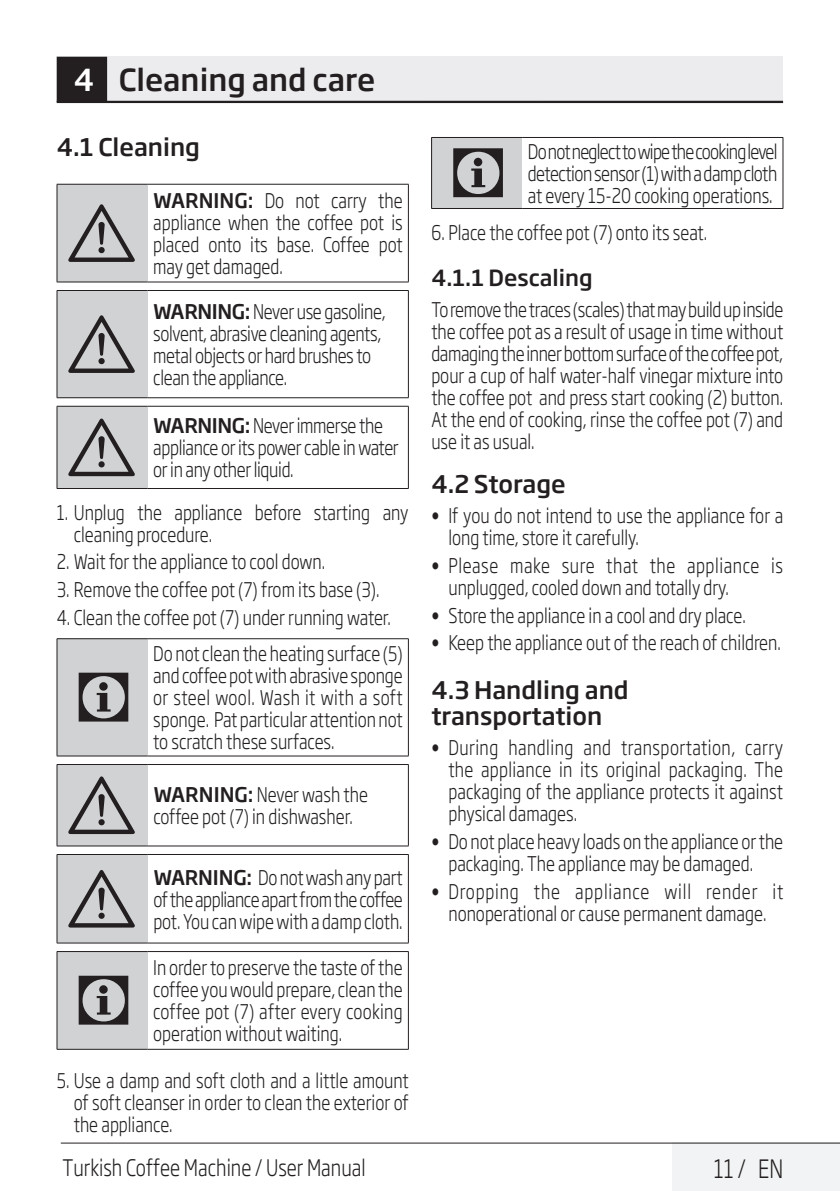
<style>
.page{position:relative;width:840px;height:1191px;background:#fff}
.page>*{position:absolute;margin:0;border:0;box-sizing:border-box;transform-origin:0 0}
.semboller{font:72px "ZIWARNUN";color:#231f20}
.Unite_Baslik_Icerik{font:500 30px "Soho Gothic Pro";color:#231f20}
.t1{font:300 25px "Soho Gothic Pro";color:#231f20;scale:.8 1}
.Alt_Baslik_Icerik{font:500 24px/26px "Soho Gothic Pro";color:#231f20}
.t2{font:300 22.4px "Soho Gothic Pro";color:#231f20;scale:.8 1}
.Alt_Baslik_Alti_Icer{font:500 22px "Soho Gothic Pro";color:#231f20}
.Duz_Metin{font:300 20px/22px "Soho Gothic Pro";color:#231f20;text-align:justify;scale:.8 1}
.Duz_Metin-2{font:300 20px/22px "Soho Gothic Pro";letter-spacing:-.02em;color:#231f20;scale:.8 1}
.s1{color:#fff}
.s2{font-weight:500}
.s3{font-family:"Helvetica Neue LT Pro";font-weight:700;font-stretch:condensed}
</style>
<div class="page">
<div style="left:672px;top:1142px;width:167px;height:49px;background:#f2f3f4"></div>
<hr style="left:61px;top:1142px;width:778px;height:1px;background:#231f20">
<div style="left:57px;top:57px;width:725px;height:45px;background:#ececee"></div>
<hr style="left:57px;top:101px;width:725px;height:2px;background:#231f20">
<div style="left:58px;top:58px;width:48px;height:43px;background:#231f20"></div>
<div style="left:57px;top:57px;width:50px;height:45px;border:2px solid #231f20"></div>
<div style="left:57px;top:184px;width:90px;height:98px;background:#d1d2d4"></div>
<hr style="left:147px;top:184px;width:261px;height:1px;background:#231f20">
<hr style="left:408px;top:184px;width:1px;height:98px;background:#231f20">
<hr style="left:147px;top:282px;width:261px;height:1px;background:#231f20">
<hr style="left:57px;top:282px;width:90px;height:1px;background:#231f20">
<hr style="left:57px;top:184px;width:90px;height:1px;background:#231f20">
<hr style="left:57px;top:184px;width:1px;height:98px;background:#231f20">
<div style="left:57px;top:290px;width:90px;height:108px;background:#d1d2d4"></div>
<hr style="left:147px;top:290px;width:261px;height:1px;background:#231f20">
<hr style="left:408px;top:291px;width:1px;height:106px;background:#231f20">
<hr style="left:147px;top:397px;width:261px;height:1px;background:#231f20">
<hr style="left:57px;top:397px;width:90px;height:1px;background:#231f20">
<hr style="left:57px;top:290px;width:90px;height:1px;background:#231f20">
<hr style="left:57px;top:291px;width:1px;height:106px;background:#231f20">
<div style="left:57px;top:406px;width:90px;height:82px;background:#d1d2d4"></div>
<hr style="left:147px;top:406px;width:261px;height:1px;background:#231f20">
<hr style="left:408px;top:406px;width:1px;height:82px;background:#231f20">
<hr style="left:147px;top:488px;width:261px;height:1px;background:#231f20">
<hr style="left:57px;top:488px;width:90px;height:1px;background:#231f20">
<hr style="left:57px;top:406px;width:90px;height:1px;background:#231f20">
<hr style="left:57px;top:406px;width:1px;height:82px;background:#231f20">
<div style="left:57px;top:638px;width:90px;height:118px;background:#d1d2d4"></div>
<hr style="left:147px;top:638px;width:261px;height:1px;background:#231f20">
<hr style="left:408px;top:639px;width:1px;height:116px;background:#231f20">
<hr style="left:147px;top:755px;width:261px;height:1px;background:#231f20">
<hr style="left:57px;top:755px;width:90px;height:1px;background:#231f20">
<hr style="left:57px;top:638px;width:90px;height:1px;background:#231f20">
<hr style="left:57px;top:639px;width:1px;height:116px;background:#231f20">
<div style="left:57px;top:764px;width:91px;height:82px;background:#d1d2d4"></div>
<hr style="left:148px;top:764px;width:260px;height:1px;background:#231f20">
<hr style="left:408px;top:764px;width:1px;height:81px;background:#231f20">
<hr style="left:148px;top:845px;width:260px;height:1px;background:#231f20">
<hr style="left:57px;top:845px;width:91px;height:1px;background:#231f20">
<hr style="left:57px;top:764px;width:91px;height:1px;background:#231f20">
<hr style="left:57px;top:764px;width:1px;height:81px;background:#231f20">
<div style="left:57px;top:854px;width:91px;height:89px;background:#d1d2d4"></div>
<hr style="left:148px;top:854px;width:260px;height:1px;background:#231f20">
<hr style="left:408px;top:854px;width:1px;height:88px;background:#231f20">
<hr style="left:148px;top:942px;width:260px;height:1px;background:#231f20">
<hr style="left:57px;top:942px;width:91px;height:1px;background:#231f20">
<hr style="left:57px;top:854px;width:91px;height:1px;background:#231f20">
<hr style="left:57px;top:854px;width:1px;height:88px;background:#231f20">
<div style="left:57px;top:951px;width:90px;height:98px;background:#d1d2d4"></div>
<hr style="left:147px;top:951px;width:261px;height:1px;background:#231f20">
<hr style="left:408px;top:951px;width:1px;height:98px;background:#231f20">
<hr style="left:147px;top:1049px;width:261px;height:1px;background:#231f20">
<hr style="left:57px;top:1049px;width:90px;height:1px;background:#231f20">
<hr style="left:57px;top:951px;width:90px;height:1px;background:#231f20">
<hr style="left:57px;top:951px;width:1px;height:98px;background:#231f20">
<div style="left:431px;top:137px;width:91px;height:71px;background:#d1d2d4"></div>
<hr style="left:522px;top:137px;width:260px;height:1px;background:#231f20">
<hr style="left:782px;top:138px;width:1px;height:70px;background:#231f20">
<hr style="left:522px;top:208px;width:260px;height:1px;background:#231f20">
<hr style="left:431px;top:208px;width:91px;height:1px;background:#231f20">
<hr style="left:431px;top:137px;width:91px;height:1px;background:#231f20">
<hr style="left:431px;top:138px;width:1px;height:70px;background:#231f20">
<p class="Unite_Baslik_Icerik" style="left:74px;top:57px;width:303px"><span class="s1">4</span> Cleaning and care</p>
<p class="Alt_Baslik_Icerik" style="left:57px;top:133px;width:145px">4.1 Cleaning</p>
<p class="semboller" style="left:68px;top:195px;width:71px">A</p>
<p class="Duz_Metin" style="left:153px;top:188px;width:313px"><span class="s2">WARNING:</span> Do not carry the appliance when the coffee pot is placed onto its base. Coffee pot may get damaged.</p>
<p class="semboller" style="left:68px;top:306px;width:71px">A</p>
<p class="Duz_Metin-2" style="left:153px;top:299px;width:292px"><span class="s2">WARNING:</span>Never use gasoline, solvent, abrasive cleaning agents, metal objects or hard brushes to clean the appliance.</p>
<p class="semboller" style="left:68px;top:409px;width:71px">A</p>
<p class="Duz_Metin-2" style="left:153px;top:414px;width:308px"><span class="s2">WARNING:</span>Never immerse the appliance or its power cable in water or in any other liquid.</p>
<p class="Duz_Metin" style="left:74px;top:500px;width:420px;text-indent:-17px">1. Unplug the appliance before starting any cleaning procedure.</p>
<p class="Duz_Metin" style="left:57px;top:550px;width:337px">2. Wait for the appliance to cool down.</p>
<p class="Duz_Metin" style="left:57px;top:577px;width:405px">3. Remove the coffee pot (7) from its base (3).</p>
<p class="Duz_Metin" style="left:57px;top:605px;width:419px">4. Clean the coffee pot (7) under running water.</p>
<p class="semboller" style="left:74px;top:659px;width:63px">C</p>
<p class="Duz_Metin" style="left:153px;top:641px;width:313px">Do not clean the heating surface (5) and coffee pot with abrasive sponge or steel wool. Wash it with a soft sponge. Pat particular attention not to scratch these surfaces.</p>
<p class="semboller" style="left:68px;top:767px;width:71px">A</p>
<p class="Duz_Metin" style="left:153px;top:782px;width:269px"><span class="s2">WARNING:</span> Never wash the coffee pot (7) in dishwasher.</p>
<p class="semboller" style="left:68px;top:860px;width:71px">A</p>
<p class="Duz_Metin" style="left:153px;top:865px;width:313px"><span class="s2">WARNING:</span> Do not wash any part of the appliance apart from the coffee pot. You can wipe with a damp cloth.</p>
<p class="Duz_Metin" style="left:153px;top:955px;width:313px">In order to preserve the taste of the coffee you would prepare, clean the coffee pot (7) after every cooking operation without waiting.</p>
<p class="Duz_Metin" style="left:74px;top:1068px;width:420px;text-indent:-17px">5. Use a damp and soft cloth and a little amount of soft cleanser in order to clean the exterior of the appliance.</p>
<p class="semboller" style="left:74px;top:962px;width:63px">C</p>
<p class="semboller" style="left:449px;top:135px;width:63px">C</p>
<p class="Duz_Metin" style="left:527px;top:139px;width:313px">Do not neglect to wipe the cooking level detection sensor (1) with a damp cloth at every 15-20 cooking operations.</p>
<p class="Duz_Metin" style="left:431px;top:220px;width:346px">6. Place the coffee pot (7) onto its seat.</p>
<p class="Alt_Baslik_Alti_Icer" style="left:431px;top:261px;width:163px">4.1.1 Descaling</p>
<p class="Duz_Metin" style="left:431px;top:297px;width:441px">To remove the traces (scales) that may build up inside the coffee pot as a result of usage in time without damaging the inner bottom surface of the coffee pot, pour a cup of half water-half vinegar mixture into the coffee pot and press start cooking (2) button.<br>At the end of cooking, rinse the coffee pot (7) and use it as usual.</p>
<p class="Alt_Baslik_Icerik" style="left:431px;top:469px;width:136px">4.2 Storage</p>
<p class="Duz_Metin" style="left:448px;top:503px;width:420px;text-indent:-17px"><span class="s3">•</span> If you do not intend to use the appliance for a long time, store it carefully.</p>
<p class="Duz_Metin" style="left:448px;top:553px;width:419px;text-indent:-17px"><span class="s3">•</span> Please make sure that the appliance is unplugged, cooled down and totally dry.</p>
<p class="Duz_Metin" style="left:431px;top:603px;width:394px"><span class="s3">•</span> Store the appliance in a cool and dry place.</p>
<p class="Duz_Metin" style="left:431px;top:630px;width:438px"><span class="s3">•</span> Keep the appliance out of the reach of children.</p>
<p class="Alt_Baslik_Icerik" style="left:431px;top:675px;width:199px">4.3 Handling and transportation</p>
<p class="Duz_Metin" style="left:448px;top:736px;width:420px;text-indent:-17px"><span class="s3">•</span> During handling and transportation, carry the appliance in its original packaging. The packaging of the appliance protects it against physical damages.</p>
<p class="Duz_Metin" style="left:448px;top:829px;width:420px;text-indent:-17px"><span class="s3">•</span> Do not place heavy loads on the appliance or the packaging. The appliance may be damaged.</p>
<p class="Duz_Metin" style="left:431px;top:879px;width:441px;text-align:center"><span class="s3">•</span> Dropping the appliance will render it nonoperational or cause permanent damage.</p>
<p class="t2" style="left:62px;top:1150px;width:380px">Turkish Coffee Machine / User Manual</p>
<p class="t1" style="left:713px;top:1149px;width:88px">11 / EN</p>
</div>
